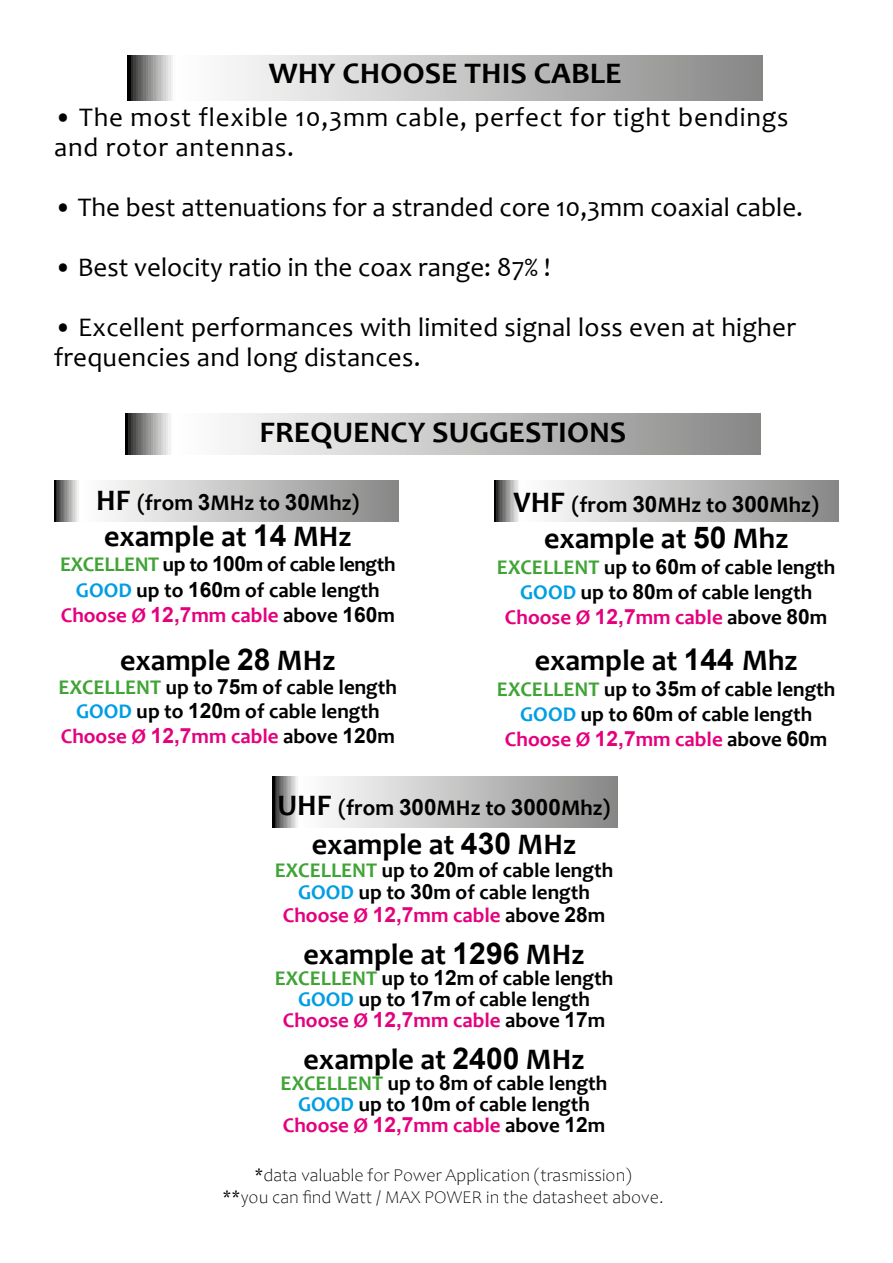
<style>
.page{position:relative;width:893px;height:1263px;background:#fff}
.page>*{position:absolute;margin:0;border:0;box-sizing:border-box;transform-origin:0 0}
.t1{font:700 30px "Candara";color:#000}
.t2{font:700 30px "Candara";color:#000;scale:1.05 1}
.t3{font:27px/30px "Candara";letter-spacing:.01em;color:#000}
.t4{font:27px/30px "Candara";letter-spacing:.03em;color:#000}
.t5{font:700 22.5px "Candara";color:#000}
.t6{font:700 21px/25.2px "Candara";color:#000;text-align:center}
.t7{font:300 18px/21.6px "Candara";color:#000;text-align:center}
.s1{font-size:30px}
.s2{font-family:"Arial"}
.s3{color:#3fa435}
.s4{color:#009ee3}
.s5{color:#e5007d}
.s6{font-family:"Arial";color:#e5007d}
</style>
<div class="page">
<svg style="left:128px;top:55px;width:635px;height:45px;background:#c0c0c0"></svg>
<svg style="left:54px;top:480px;width:344px;height:41px;background:#c0c0c0"></svg>
<svg style="left:125px;top:414px;width:635px;height:40px;background:#c0c0c0"></svg>
<svg style="left:495px;top:480px;width:344px;height:41px;background:#c1c0c0"></svg>
<svg style="left:273px;top:776px;width:344px;height:52px;background:#c0c0bf"></svg>
<h1 class="t2" style="left:269px;top:55px;width:338px">WHY CHOOSE THIS CABLE</h1>
<p class="t4" style="left:54px;top:102px;width:736px">• The most flexible 10,3mm cable, perfect for tight bendings and rotor antennas.</p>
<p class="t3" style="left:54px;top:192px;width:750px">• The best attenuations for a stranded core 10,3mm coaxial cable.</p>
<p class="t3" style="left:54px;top:252px;width:498px">• Best velocity ratio in the coax range: 87% !</p>
<p class="t3" style="left:54px;top:312px;width:743px">• Excellent performances with limited signal loss even at higher frequencies and long distances.</p>
<h1 class="t2" style="left:260px;top:413px;width:351px">FREQUENCY SUGGESTIONS</h1>
<p class="t5" style="left:96px;top:489px;width:265px"><span class="s1">HF</span> (from <span class="s2">3</span>MHz to <span class="s2">30</span>Mhz)</p>
<h1 class="t1" style="left:104px;top:518px;width:249px">example at <span class="s2">14</span> MHz</h1>
<p class="t6" style="left:60px;top:552px;width:337px"><span class="s3">EXCELLENT</span> up to <span class="s2">100</span>m of cable length<br><span class="s4">GOOD</span> up to <span class="s2">160</span>m of cable length<br><span class="s5">Choose Ø</span> <span class="s6">12,7</span><span class="s5">mm cable</span> above <span class="s2">160</span>m</p>
<h1 class="t1" style="left:120px;top:641px;width:217px">example <span class="s2">28</span> MHz</h1>
<p class="t6" style="left:59px;top:674px;width:340px;line-height:24.6px"><span class="s3">EXCELLENT</span> up to <span class="s2">75</span>m of cable length<br><span class="s4">GOOD</span> up to <span class="s2">120</span>m of cable length<br><span class="s5">Choose Ø</span> <span class="s6">12,7</span><span class="s5">mm cable</span> above <span class="s2">120</span>m</p>
<p class="t5" style="left:513px;top:491px;width:307px"><span class="s1">VHF</span> (from <span class="s2">30</span>MHz to <span class="s2">300</span>Mhz)</p>
<h1 class="t1" style="left:544px;top:520px;width:246px">example at <span class="s2">50</span> Mhz</h1>
<p class="t6" style="left:497px;top:554px;width:340px"><span class="s3">EXCELLENT</span> up to <span class="s2">60</span>m of cable length<br><span class="s4">GOOD</span> up to <span class="s2">80</span>m of cable length<br><span class="s5">Choose Ø</span> <span class="s6">12,7</span><span class="s5">mm cable</span> above <span class="s2">80</span>m</p>
<h1 class="t1" style="left:535px;top:642px;width:264px">example at <span class="s2">144</span> Mhz</h1>
<p class="t6" style="left:497px;top:676px;width:340px"><span class="s3">EXCELLENT</span> up to <span class="s2">35</span>m of cable length<br><span class="s4">GOOD</span> up to <span class="s2">60</span>m of cable length<br><span class="s5">Choose Ø</span> <span class="s6">12,7</span><span class="s5">mm cable</span> above <span class="s2">60</span>m</p>
<p class="t5" style="left:277px;top:794px;width:335px"><span class="s1">UHF</span> (from <span class="s2">300</span>MHz to <span class="s2">3000</span>Mhz)</p>
<h1 class="t1" style="left:312px;top:826px;width:266px">example at <span class="s2">430</span> MHz</h1>
<p class="t6" style="left:275px;top:858px;width:340px;line-height:22.5px"><span class="s3">EXCELLENT</span> up to <span class="s2">20</span>m of cable length<br><span class="s4">GOOD</span> up to <span class="s2">30</span>m of cable length<br><span class="s5">Choose Ø</span> <span class="s6">12,7</span><span class="s5">mm cable</span> above <span class="s2">28</span>m</p>
<h1 class="t1" style="left:304px;top:935px;width:282px">example at <span class="s2">1296</span> MHz</h1>
<p class="t6" style="left:275px;top:967px;width:340px;line-height:21px"><span class="s3">EXCELLENT</span> up to <span class="s2">12</span>m of cable length<br><span class="s4">GOOD</span> up to <span class="s2">17</span>m of cable length<br><span class="s5">Choose Ø</span> <span class="s6">12,7</span><span class="s5">mm cable</span> above <span class="s2">17</span>m</p>
<h1 class="t1" style="left:304px;top:1040px;width:282px">example at <span class="s2">2400</span> MHz</h1>
<p class="t6" style="left:281px;top:1072px;width:328px;line-height:21px"><span class="s3">EXCELLENT</span> up to <span class="s2">8</span>m of cable length<br><span class="s4">GOOD</span> up to <span class="s2">10</span>m of cable length<br><span class="s5">Choose Ø</span> <span class="s6">12,7</span><span class="s5">mm cable</span> above <span class="s2">12</span>m</p>
<p class="t7" style="left:223px;top:1164px;width:443px">*data valuable for Power Application (trasmission)<br>**you can find Watt / MAX POWER in the datasheet above.</p>
</div>
